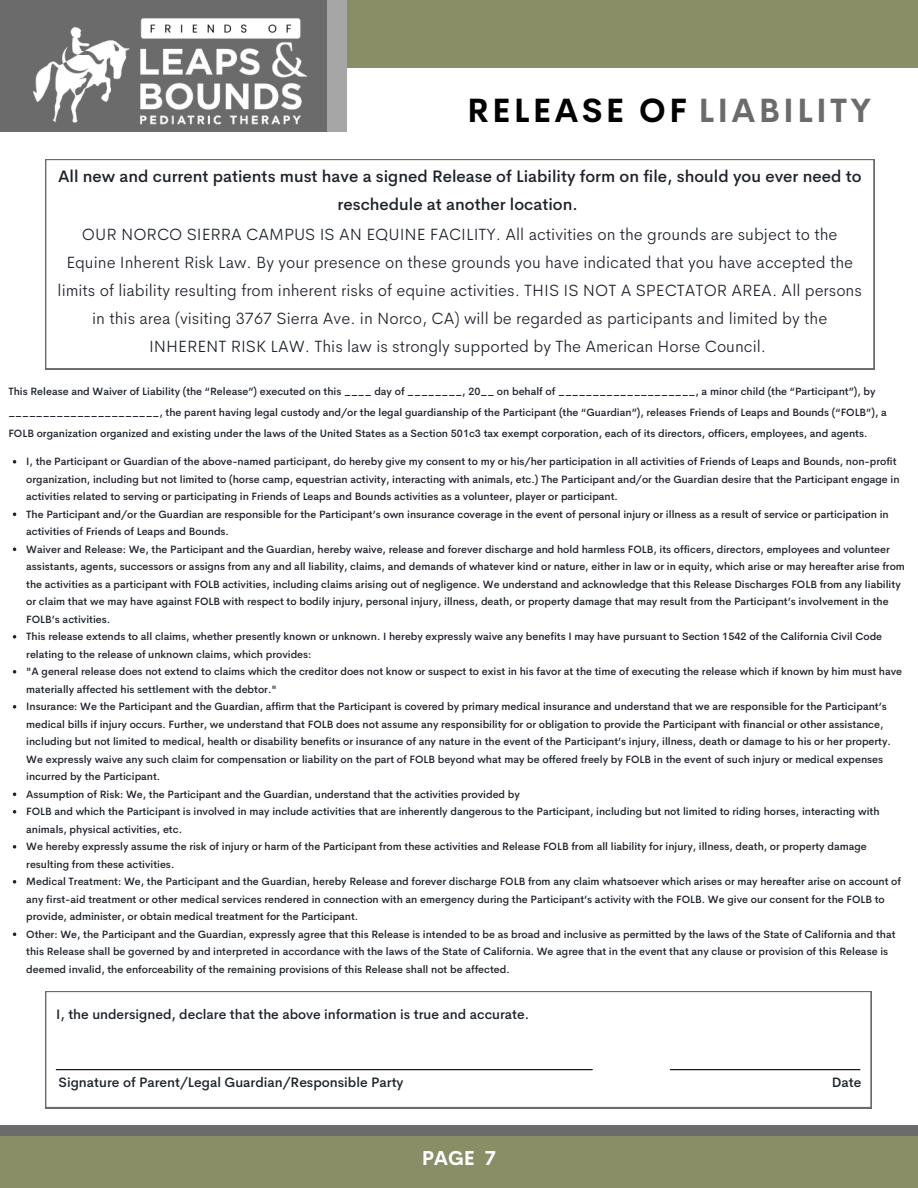
<style>
.page{position:relative;width:918px;height:1188px;background:#fff}
.page>*{position:absolute;margin:0;border:0;box-sizing:border-box;transform-origin:0 0}
.t1{font:700 33px "Cerebri Sans";letter-spacing:.095em;color:#000}
.t2{font:700 19.8px "Cerebri Sans";color:#fff}
.t3{font:300 16.5px/28.2px "Cerebri Sans";color:#1e232b;text-align:center}
.t4{font:500 16.5px/28.2px "Cerebri Sans";color:#1e232b;text-align:center}
.t5{font:500 13.5px "Cerebri Sans";color:#1e232b}
.t6{font:500 10.5px/17.5px "Cerebri Sans";color:#1e232b}
.s1{color:#6b6b6b}
</style>
<div class="page">
<div style="left:347px;top:0;width:571px;height:68px;background:#898e67"></div>
<div style="left:0;top:0;width:337px;height:132px;background:#6b6b6b"></div>
<div style="left:328px;top:0;width:19px;height:132px;background:#a6a6a6"></div>
<div style="left:0;top:1136px;width:918px;height:52px;background:#898e67"></div>
<div style="left:0;top:1125px;width:918px;height:11px;background:#6b6b6b"></div>
<svg style="left:45px;top:159px;width:829px;height:210px"></svg>
<svg style="left:45px;top:991px;width:826px;height:117px"></svg>
<hr style="left:56px;top:1069px;width:536px;height:1px;background:#000">
<hr style="left:670px;top:1069px;width:190px;height:1px;background:#000">
<svg style="left:13px;top:460px;width:3px;height:4px"></svg>
<svg style="left:13px;top:635px;width:3px;height:4px"></svg>
<svg style="left:13px;top:670px;width:3px;height:4px"></svg>
<svg style="left:13px;top:705px;width:3px;height:4px"></svg>
<svg style="left:13px;top:810px;width:3px;height:4px"></svg>
<svg style="left:13px;top:845px;width:3px;height:4px"></svg>
<svg style="left:13px;top:880px;width:3px;height:4px"></svg>
<img style="left:33px;top:18px;width:275px;height:107px">
<p class="t1" style="left:467px;top:89px;width:406px">RELEASE OF <span class="s1">LIABILITY</span></p>
<h5 class="t4" style="left:58px;top:162px;width:805px">All new and current patients must have a signed Release of Liability form on file, should you ever need to reschedule at another location.</h5>
<h3 class="t3" style="left:58px;top:220px;width:806px">OUR NORCO SIERRA CAMPUS IS AN EQUINE FACILITY. All activities on the grounds are subject to the Equine Inherent Risk Law. By your presence on these grounds you have indicated that you have accepted the limits of liability resulting from inherent risks of equine activities. THIS IS NOT A SPECTATOR AREA. All persons in this area (visiting 3767 Sierra Ave. in Norco, CA) will be regarded as participants and limited by the INHERENT RISK LAW. This law is strongly supported by The American Horse Council.</h3>
<p class="t6" style="left:8px;top:381px;width:880px;line-height:21px">This Release and Waiver of Liability (the “Release”) executed on this ____ day of ________, 20__ on behalf of ____________________, a minor child (the “Participant”), by ______________________, the parent having legal custody and/or the legal guardianship of the Participant (the “Guardian”), releases Friends of Leaps and Bounds (“FOLB”), a<br>FOLB organization organized and existing under the laws of the United States as a Section 501c3 tax exempt corporation, each of its directors, officers, employees, and agents.</p>
<p class="t6" style="left:26px;top:453px;width:875px">I, the Participant or Guardian of the above-named participant, do hereby give my consent to my or his/her participation in all activities of Friends of Leaps and Bounds, non-profit organization, including but not limited to (horse camp, equestrian activity, interacting with animals, etc.) The Participant and/or the Guardian desire that the Participant engage in activities related to serving or participating in Friends of Leaps and Bounds activities as a volunteer, player or participant.</p>
<p class="t6" style="left:26px;top:505px;width:864px">The Participant and/or the Guardian are responsible for the Participant’s own insurance coverage in the event of personal injury or illness as a result of service or participation in activities of Friends of Leaps and Bounds.</p>
<p class="t6" style="left:26px;top:540px;width:880px">Waiver and Release: We, the Participant and the Guardian, hereby waive, release and forever discharge and hold harmless FOLB, its officers, directors, employees and volunteer assistants, agents, successors or assigns from any and all liability, claims, and demands of whatever kind or nature, either in law or in equity, which arise or may hereafter arise from the activities as a participant with FOLB activities, including claims arising out of negligence. We understand and acknowledge that this Release Discharges FOLB from any liability or claim that we may have against FOLB with respect to bodily injury, personal injury, illness, death, or property damage that may result from the Participant’s involvement in the FOLB’s activities.</p>
<p class="t6" style="left:26px;top:628px;width:857px">This release extends to all claims, whether presently known or unknown. I hereby expressly waive any benefits I may have pursuant to Section 1542 of the California Civil Code relating to the release of unknown claims, which provides:</p>
<p class="t6" style="left:26px;top:663px;width:877px">"A general release does not extend to claims which the creditor does not know or suspect to exist in his favor at the time of executing the release which if known by him must have materially affected his settlement with the debtor."</p>
<p class="t6" style="left:26px;top:698px;width:866px">Insurance: We the Participant and the Guardian, affirm that the Participant is covered by primary medical insurance and understand that we are responsible for the Participant’s medical bills if injury occurs. Further, we understand that FOLB does not assume any responsibility for or obligation to provide the Participant with financial or other assistance, including but not limited to medical, health or disability benefits or insurance of any nature in the event of the Participant’s injury, illness, death or damage to his or her property.<br>We expressly waive any such claim for compensation or liability on the part of FOLB beyond what may be offered freely by FOLB in the event of such injury or medical expenses incurred by the Participant.</p>
<p class="t6" style="left:26px;top:785px;width:495px">Assumption of Risk: We, the Participant and the Guardian, understand that the activities provided by</p>
<p class="t6" style="left:26px;top:803px;width:855px">FOLB and which the Participant is involved in may include activities that are inherently dangerous to the Participant, including but not limited to riding horses, interacting with animals, physical activities, etc.</p>
<p class="t6" style="left:26px;top:838px;width:842px">We hereby expressly assume the risk of injury or harm of the Participant from these activities and Release FOLB from all liability for injury, illness, death, or property damage resulting from these activities.</p>
<p class="t6" style="left:26px;top:873px;width:876px">Medical Treatment: We, the Participant and the Guardian, hereby Release and forever discharge FOLB from any claim whatsoever which arises or may hereafter arise on account of any first-aid treatment or other medical services rendered in connection with an emergency during the Participant’s activity with the FOLB. We give our consent for the FOLB to provide, administer, or obtain medical treatment for the Participant.</p>
<p class="t6" style="left:26px;top:925px;width:871px">Other: We, the Participant and the Guardian, expressly agree that this Release is intended to be as broad and inclusive as permitted by the laws of the State of California and that this Release shall be governed by and interpreted in accordance with the laws of the State of California. We agree that in the event that any clause or provision of this Release is deemed invalid, the enforceability of the remaining provisions of this Release shall not be affected.</p>
<h4 class="t5" style="left:56px;top:1006px;width:474px">I, the undersigned, declare that the above information is true and accurate.</h4>
<h6 class="t5" style="left:59px;top:1073px;width:346px">Signature of Parent/Legal Guardian/Responsible Party</h6>
<h6 class="t5" style="left:832px;top:1073px;width:31px">Date</h6>
<h1 class="t2" style="left:422px;top:1145px;width:76px">PAGE 7</h1>
</div>
